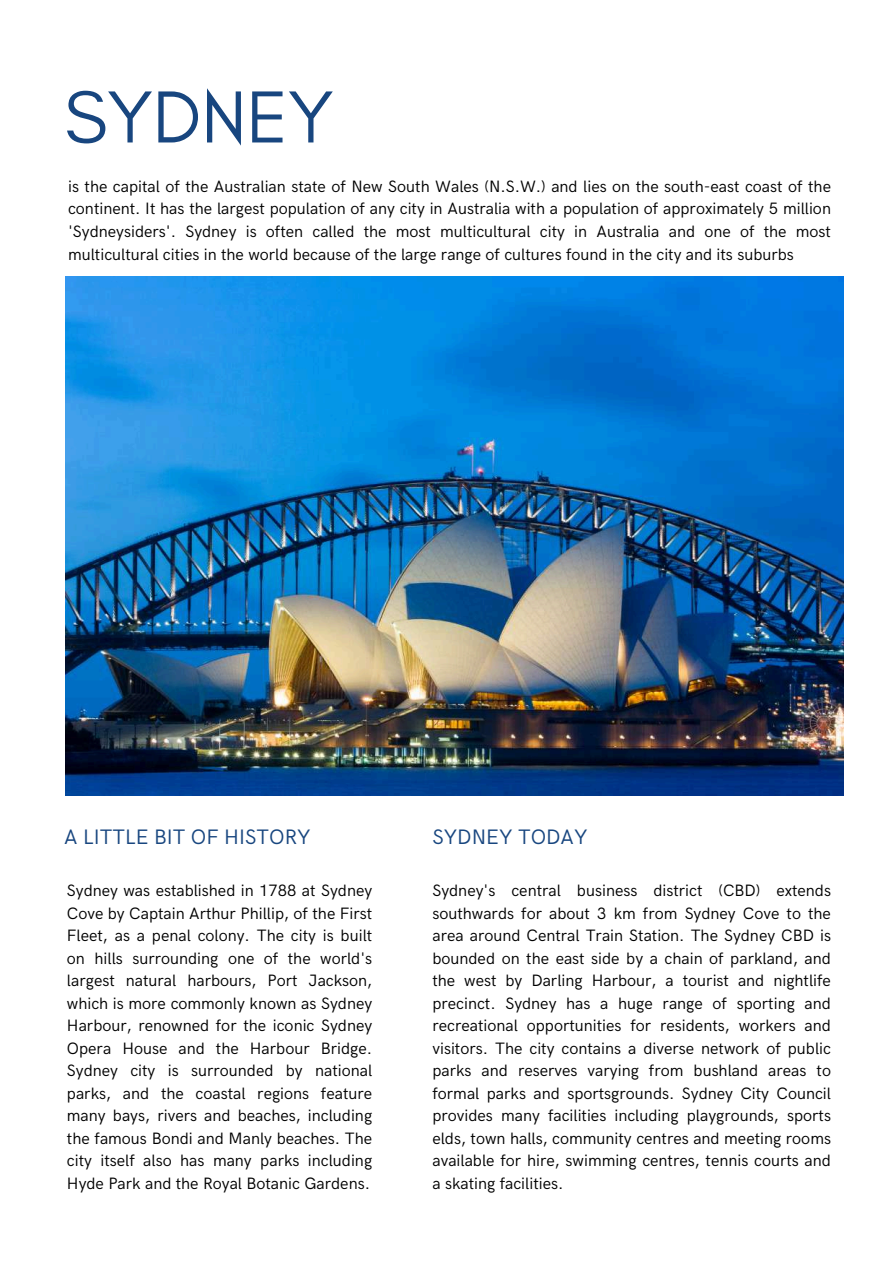
<style>
.page{position:relative;width:894px;height:1264px;background:#fff}
.page>*{position:absolute;margin:0;border:0;box-sizing:border-box;transform-origin:0 0}
.t1{font:75px "Glacial Indifference";color:#18467f}
.t2{font:21px "HK Grotesk";color:#18467f}
.t3{font:16.5px/22.5px "HK Grotesk";color:#000;text-align:justify}
</style>
<div class="page">
<img style="left:65px;top:276px;width:777px;height:519px">
<h1 class="t1" style="left:64px;top:71px;width:271px">SYDNEY</h1>
<p class="t3" style="left:68px;top:176px;width:764px">is the capital of the Australian state of New South Wales (N.S.W.) and lies on the south-east coast of the continent. It has the largest population of any city in Australia with a population of approximately 5 million 'Sydneysiders'. Sydney is often called the most multicultural city in Australia and one of the most multicultural cities in the world because of the large range of cultures found in the city and its suburbs</p>
<p class="t2" style="left:64px;top:825px;width:248px">A LITTLE BIT OF HISTORY</p>
<p class="t2" style="left:432px;top:825px;width:156px">SYDNEY TODAY</p>
<p class="t3" style="left:432px;top:879px;width:400px">Sydney's central business district (CBD) extends southwards for about 3 km from Sydney Cove to the area around Central Train Station. The Sydney CBD is bounded on the east side by a chain of parkland, and the west by Darling Harbour, a tourist and nightlife precinct. Sydney has a huge range of sporting and recreational opportunities for residents, workers and visitors. The city contains a diverse network of public parks and reserves varying from bushland areas to formal parks and sportsgrounds. Sydney City Council provides many facilities including playgrounds, sports elds, town halls, community centres and meeting rooms available for hire, swimming centres, tennis courts and a skating facilities.</p>
<p class="t3" style="left:67px;top:879px;width:307px">Sydney was established in 1788 at Sydney Cove by Captain Arthur Phillip, of the First Fleet, as a penal colony. The city is built on hills surrounding one of the world's largest natural harbours, Port Jackson, which is more commonly known as Sydney Harbour, renowned for the iconic Sydney Opera House and the Harbour Bridge.<br>Sydney city is surrounded by national parks, and the coastal regions feature many bays, rivers and beaches, including the famous Bondi and Manly beaches. The city itself also has many parks including Hyde Park and the Royal Botanic Gardens.</p>
</div>
